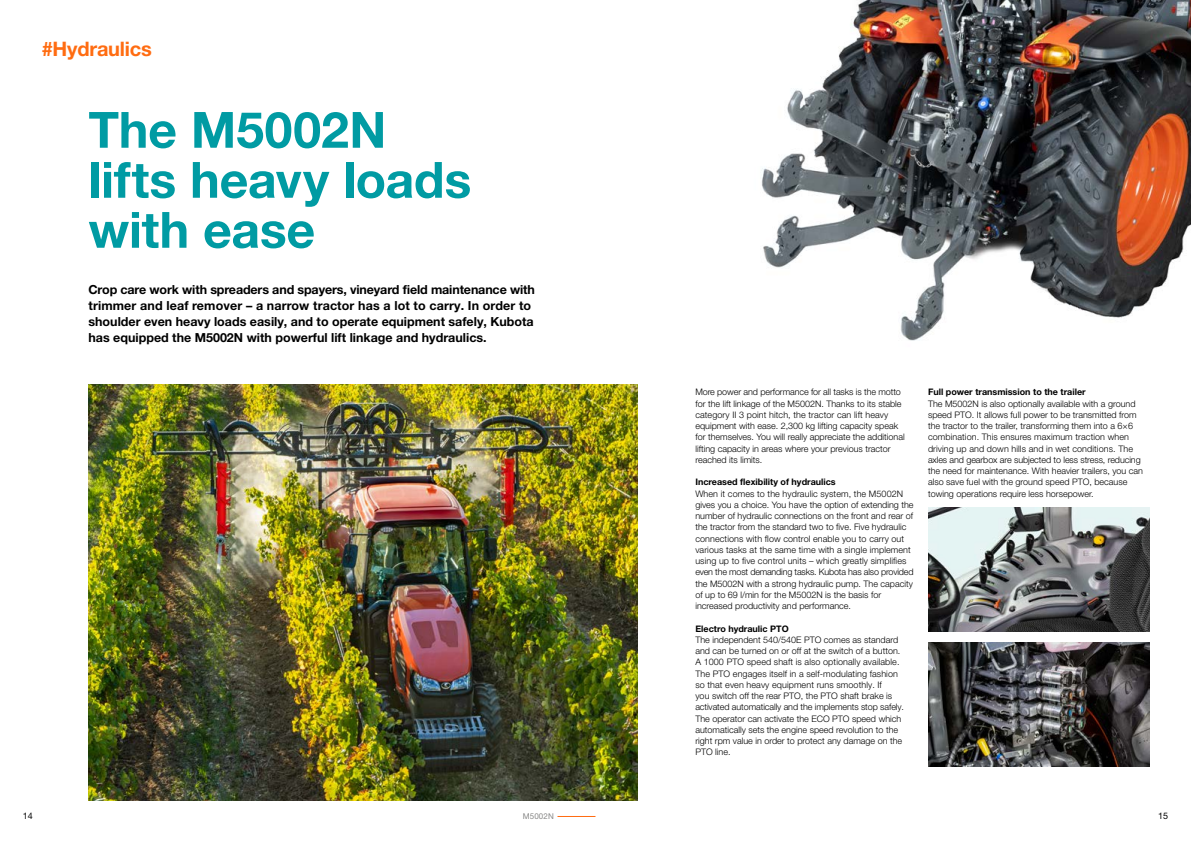
<style>
.page{position:relative;width:1191px;height:842px;background:#fff}
.page>*{position:absolute;margin:0;border:0;box-sizing:border-box;transform-origin:0 0}
.t1{font:700 50px/50px "Helvetica Neue LT Pro";letter-spacing:-.005em;color:#009ba3}
.t2{font:700 20px "Helvetica Neue LT Pro";letter-spacing:-.01em;color:#ff6c11}
.t3{font:700 12.5px/16px "Helvetica Neue LT Pro";color:#000}
.t4{font:300 9px/11.2px "Helvetica Neue LT Pro";color:#000}
.t5{font:700 9px "Helvetica Neue LT Pro";color:#000}
.t6{font:9px "Helvetica Neue LT Pro";color:#000}
.t7{font:8px "Helvetica Neue LT Pro";letter-spacing:.01em;color:#878786}
</style>
<div class="page">
<hr style="left:557px;top:816px;width:38px;height:1px;background:#ff6c11">
<img style="left:761px;top:0;width:430px;height:341px">
<img style="left:928px;top:643px;width:221px;height:123px">
<img style="left:928px;top:508px;width:221px;height:123px">
<img style="left:88px;top:384px;width:549px;height:416px">
<h2 class="t2" style="left:42px;top:36px;width:112px">#Hydraulics</h2>
<h1 class="t1" style="left:88px;top:104px;width:384px">The M5002N lifts heavy loads with ease</h1>
<p class="t3" style="left:88px;top:281px;width:448px">Crop care work with spreaders and spayers, vineyard field maintenance with trimmer and leaf remover – a narrow tractor has a lot to carry. In order to shoulder even heavy loads easily, and to operate equipment safely, Kubota has equipped the M5002N with powerful lift linkage and hydraulics.</p>
<p class="t4" style="left:695px;top:386px;width:211px">More power and performance for all tasks is the motto for the lift linkage of the M5002N. Thanks to its stable category II 3 point hitch, the tractor can lift heavy equipment with ease. 2,300 kg lifting capacity speak for themselves. You will really appreciate the additional lifting capacity in areas where your previous tractor reached its limits.</p>
<p class="t5" style="left:695px;top:476px;width:142px">Increased flexibility of hydraulics</p>
<p class="t4" style="left:695px;top:487px;width:220px">When it comes to the hydraulic system, the M5002N gives you a choice. You have the option of extending the number of hydraulic connections on the front and rear of the tractor from the standard two to five. Five hydraulic connections with flow control enable you to carry out various tasks at the same time with a single implement using up to five control units – which greatly simplifies even the most demanding tasks. Kubota has also provided the M5002N with a strong hydraulic pump. The capacity of up to 69 l/min for the M5002N is the basis for increased productivity and performance.</p>
<p class="t5" style="left:695px;top:623px;width:95px">Electro hydraulic PTO</p>
<p class="t4" style="left:695px;top:634px;width:210px">The independent 540/540E PTO comes as standard and can be turned on or off at the switch of a button.<br>A 1000 PTO speed shaft is also optionally available.<br>The PTO engages itself in a self-modulating fashion so that even heavy equipment runs smoothly. If<br>you switch off the rear PTO, the PTO shaft brake is activated automatically and the implements stop safely.<br>The operator can activate the ECO PTO speed which automatically sets the engine speed revolution to the right rpm value in order to protect any damage on the PTO line.</p>
<p class="t5" style="left:928px;top:386px;width:159px">Full power transmission to the trailer</p>
<p class="t4" style="left:928px;top:397px;width:216px">The M5002N is also optionally available with a ground speed PTO. It allows full power to be transmitted from the tractor to the trailer, transforming them into a 6×6 combination. This ensures maximum traction when driving up and down hills and in wet conditions. The axles and gearbox are subjected to less stress, reducing the need for maintenance. With heavier trailers, you can also save fuel with the ground speed PTO, because towing operations require less horsepower.</p>
<p class="t6" style="left:23px;top:810px;width:12px">14</p>
<p class="t7" style="left:523px;top:811px;width:32px">M5002N</p>
<p class="t6" style="left:1158px;top:810px;width:12px">15</p>
</div>
